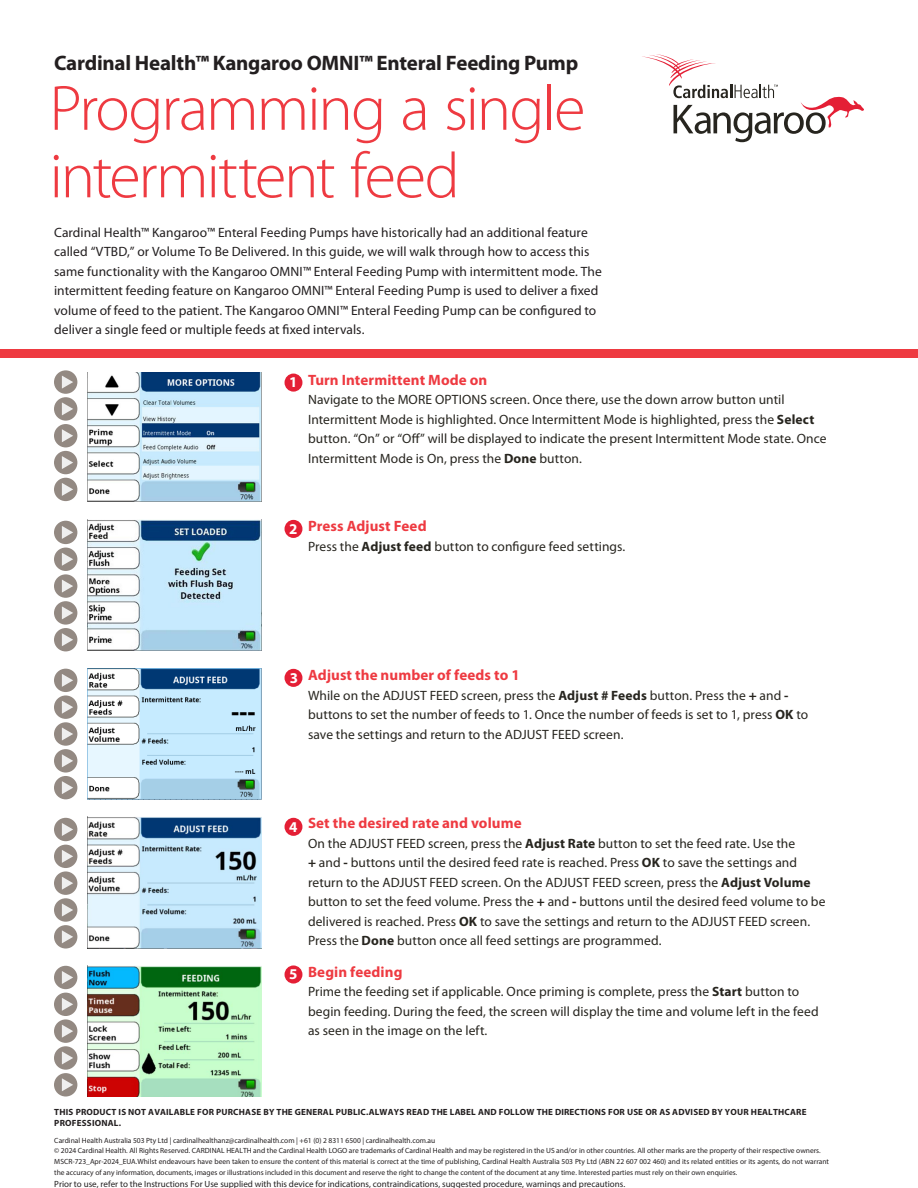
<style>
.page{position:relative;width:918px;height:1188px;background:#fff}
.page>*{position:absolute;margin:0;border:0;box-sizing:border-box;transform-origin:0 0}
.Headline{font:300 64.5px/67.5px "Myriad Pro";letter-spacing:-.035em;color:#ee3a41}
.Product_Category{font:700 21px "Myriad Pro";letter-spacing:-.015em;color:#231f20}
.Subhead_red{font:700 15px "Myriad Pro";letter-spacing:.005em;color:#ee3a41}
.Subhead_red-2{font:700 15px "Myriad Pro";color:#fff}
.Subhead_red-3{font:13.5px/19.5px "Myriad Pro";letter-spacing:.005em;color:#27251f}
.Body_Copy{font:13.5px/19.5px "Myriad Pro";letter-spacing:.005em;color:#231f20}
.Body_Copy-2{font:700 9px/10.8px "Myriad Pro";letter-spacing:.02em;color:#231f20}
.Body_Copy-3{font:9px "Myriad Pro";color:#231f20}
.Body_Copy-4{font:7.5px/10.5px "Myriad Pro";color:#231f20}
.s1{font-weight:700}
</style>
<div class="page">
<div style="left:0;top:349px;width:918px;height:9px;background:#ee3a41"></div>
<img style="left:87px;top:372px;width:174px;height:130px">
<img style="left:87px;top:520px;width:174px;height:131px">
<img style="left:87px;top:669px;width:174px;height:130px">
<img style="left:87px;top:817px;width:174px;height:131px">
<img style="left:87px;top:965px;width:174px;height:132px">
<svg style="left:642px;top:54px;width:222px;height:88px"></svg>
<div style="left:285px;top:374px;width:17px;height:18px;background:#e41f35;border-radius:50%"></div>
<div style="left:285px;top:520px;width:17px;height:18px;background:#e41f35;border-radius:50%"></div>
<div style="left:285px;top:669px;width:17px;height:18px;background:#e41f35;border-radius:50%"></div>
<div style="left:285px;top:818px;width:17px;height:18px;background:#e41f35;border-radius:50%"></div>
<div style="left:285px;top:965px;width:17px;height:19px;background:#e41f35;border-radius:50%"></div>
<div style="left:54px;top:370px;width:23px;height:24px;background:#938982;border-radius:50%"></div>
<div style="left:54px;top:397px;width:23px;height:24px;background:#938982;border-radius:50%"></div>
<div style="left:54px;top:424px;width:23px;height:23px;background:#938982;border-radius:50%"></div>
<div style="left:54px;top:451px;width:23px;height:23px;background:#938982;border-radius:50%"></div>
<div style="left:54px;top:478px;width:23px;height:23px;background:#938982;border-radius:50%"></div>
<svg style="left:62px;top:376px;width:11px;height:13px"></svg>
<svg style="left:62px;top:402px;width:11px;height:13px"></svg>
<svg style="left:62px;top:429px;width:11px;height:13px"></svg>
<svg style="left:62px;top:456px;width:11px;height:13px"></svg>
<svg style="left:62px;top:483px;width:11px;height:13px"></svg>
<div style="left:54px;top:521px;width:23px;height:23px;background:#938982;border-radius:50%"></div>
<div style="left:54px;top:548px;width:23px;height:23px;background:#938982;border-radius:50%"></div>
<div style="left:54px;top:574px;width:23px;height:24px;background:#938982;border-radius:50%"></div>
<div style="left:54px;top:601px;width:23px;height:24px;background:#938982;border-radius:50%"></div>
<div style="left:54px;top:628px;width:23px;height:23px;background:#938982;border-radius:50%"></div>
<svg style="left:62px;top:526px;width:11px;height:13px"></svg>
<svg style="left:62px;top:553px;width:11px;height:13px"></svg>
<svg style="left:62px;top:580px;width:11px;height:13px"></svg>
<svg style="left:62px;top:606px;width:11px;height:13px"></svg>
<svg style="left:62px;top:633px;width:11px;height:13px"></svg>
<div style="left:54px;top:669px;width:23px;height:23px;background:#938982;border-radius:50%"></div>
<div style="left:54px;top:695px;width:23px;height:24px;background:#938982;border-radius:50%"></div>
<div style="left:54px;top:722px;width:23px;height:24px;background:#938982;border-radius:50%"></div>
<div style="left:54px;top:749px;width:23px;height:24px;background:#938982;border-radius:50%"></div>
<div style="left:54px;top:776px;width:23px;height:23px;background:#938982;border-radius:50%"></div>
<svg style="left:62px;top:674px;width:11px;height:13px"></svg>
<svg style="left:62px;top:701px;width:11px;height:13px"></svg>
<svg style="left:62px;top:727px;width:11px;height:14px"></svg>
<svg style="left:62px;top:754px;width:11px;height:13px"></svg>
<svg style="left:62px;top:781px;width:11px;height:13px"></svg>
<div style="left:54px;top:818px;width:23px;height:23px;background:#938982;border-radius:50%"></div>
<div style="left:54px;top:845px;width:23px;height:23px;background:#938982;border-radius:50%"></div>
<div style="left:54px;top:871px;width:23px;height:24px;background:#938982;border-radius:50%"></div>
<div style="left:54px;top:898px;width:23px;height:24px;background:#938982;border-radius:50%"></div>
<div style="left:54px;top:925px;width:23px;height:24px;background:#938982;border-radius:50%"></div>
<svg style="left:62px;top:823px;width:11px;height:13px"></svg>
<svg style="left:62px;top:850px;width:11px;height:13px"></svg>
<svg style="left:62px;top:877px;width:11px;height:13px"></svg>
<svg style="left:62px;top:903px;width:11px;height:14px"></svg>
<svg style="left:62px;top:930px;width:11px;height:13px"></svg>
<div style="left:54px;top:966px;width:23px;height:23px;background:#938982;border-radius:50%"></div>
<div style="left:54px;top:993px;width:23px;height:23px;background:#938982;border-radius:50%"></div>
<div style="left:54px;top:1019px;width:23px;height:24px;background:#938982;border-radius:50%"></div>
<div style="left:54px;top:1046px;width:23px;height:24px;background:#938982;border-radius:50%"></div>
<div style="left:54px;top:1073px;width:23px;height:24px;background:#938982;border-radius:50%"></div>
<svg style="left:62px;top:971px;width:11px;height:13px"></svg>
<svg style="left:62px;top:998px;width:11px;height:13px"></svg>
<svg style="left:62px;top:1025px;width:11px;height:13px"></svg>
<svg style="left:62px;top:1051px;width:11px;height:14px"></svg>
<svg style="left:62px;top:1078px;width:11px;height:13px"></svg>
<p class="Product_Category" style="left:54px;top:51px;width:526px">Cardinal Health™ Kangaroo OMNI™ Enteral Feeding Pump</p>
<p class="Headline" style="left:50px;top:76px;width:537px">Programming a single intermittent feed</p>
<p class="Body_Copy" style="left:54px;top:223px;width:549px">Cardinal Health™ Kangaroo™ Enteral Feeding Pumps have historically had an additional feature called “VTBD,” or Volume To Be Delivered. In this guide, we will walk through how to access this same functionality with the Kangaroo OMNI™ Enteral Feeding Pump with intermittent mode. The intermittent feeding feature on Kangaroo OMNI™ Enteral Feeding Pump is used to deliver a fixed volume of feed to the patient. The Kangaroo OMNI™ Enteral Feeding Pump can be configured to deliver a single feed or multiple feeds at fixed intervals.</p>
<p class="Subhead_red-2" style="left:289px;top:374px;width:10px">1</p>
<p class="Subhead_red" style="left:308px;top:371px;width:181px">Turn Intermittent Mode on</p>
<p class="Subhead_red-3" style="left:308px;top:390px;width:520px">Navigate to the MORE OPTIONS screen. Once there, use the down arrow button until Intermittent Mode is highlighted. Once Intermittent Mode is highlighted, press the <span class="s1">Select </span>button. “On” or “Off” will be displayed to indicate the present Intermittent Mode state. Once Intermittent Mode is On, press the <span class="s1">Done</span> button.</p>
<p class="Subhead_red-2" style="left:289px;top:520px;width:10px">2</p>
<p class="Subhead_red" style="left:308px;top:518px;width:120px">Press Adjust Feed</p>
<p class="Subhead_red-3" style="left:308px;top:537px;width:319px">Press the <span class="s1">Adjust feed</span> button to configure feed settings.</p>
<p class="Subhead_red-2" style="left:290px;top:669px;width:10px">3</p>
<p class="Subhead_red" style="left:308px;top:667px;width:213px">Adjust the number of feeds to 1</p>
<p class="Subhead_red-3" style="left:308px;top:686px;width:502px">While on the ADJUST FEED screen, press the <span class="s1">Adjust # Feeds</span> button. Press the <span class="s1">+</span> and <span class="s1">- </span>buttons to set the number of feeds to 1. Once the number of feeds is set to 1, press <span class="s1">OK</span> to save the settings and return to the ADJUST FEED screen.</p>
<p class="Subhead_red-2" style="left:289px;top:818px;width:10px">4</p>
<p class="Subhead_red-2" style="left:289px;top:966px;width:10px">5</p>
<p class="Subhead_red" style="left:308px;top:815px;width:215px">Set the desired rate and volume</p>
<p class="Subhead_red-3" style="left:308px;top:834px;width:519px">On the ADJUST FEED screen, press the <span class="s1">Adjust Rate</span> button to set the feed rate. Use the<br><span class="s1">+</span> and <span class="s1">-</span> buttons until the desired feed rate is reached. Press <span class="s1">OK</span> to save the settings and return to the ADJUST FEED screen. On the ADJUST FEED screen, press the <span class="s1">Adjust Volume </span>button to set the feed volume. Press the <span class="s1">+</span> and <span class="s1">-</span> buttons until the desired feed volume to be delivered is reached. Press <span class="s1">OK</span> to save the settings and return to the ADJUST FEED screen.<br>Press the <span class="s1">Done</span> button once all feed settings are programmed.</p>
<p class="Subhead_red" style="left:308px;top:963px;width:96px">Begin feeding</p>
<p class="Subhead_red-3" style="left:308px;top:982px;width:512px">Prime the feeding set if applicable. Once priming is complete, press the <span class="s1">Start</span> button to begin feeding. During the feed, the screen will display the time and volume left in the feed as seen in the image on the left.</p>
<p class="Body_Copy-2" style="left:54px;top:1106px;width:754px">THIS PRODUCT IS NOT AVAILABLE FOR PURCHASE BY THE GENERAL PUBLIC.ALWAYS READ THE LABEL AND FOLLOW THE DIRECTIONS FOR USE OR AS ADVISED BY YOUR HEALTHCARE<br>PROFESSIONAL.</p>
<p class="Body_Copy-4" style="left:54px;top:1135px;width:776px">Cardinal Health Australia 503 Pty Ltd | cardinalhealthanz@cardinalhealth.com | +61 (0) 2 8311 6500 | cardinalhealth.com.au<br>© 2024 Cardinal Health. All Rights Reserved. CARDINAL HEALTH and the Cardinal Health LOGO are trademarks of Cardinal Health and may be registered in the US and/or in other countries. All other marks are the property of their respective owners.<br>MSCR-723_Apr-2024_EUA.Whilst endeavours have been taken to ensure the content of this material is correct at the time of publishing, Cardinal Health Australia 503 Pty Ltd (ABN 22 607 002 460) and its related entities or its agents, do not warrant the accuracy of any information, documents, images or illustrations included in this document and reserve the right to change the content of the document at any time. Interested parties must rely on their own enquiries.</p>
<p class="Body_Copy-3" style="left:54px;top:1178px;width:572px">Prior to use, refer to the Instructions For Use supplied with this device for indications, contraindications, suggested procedure, warnings and precautions.</p>
</div>
